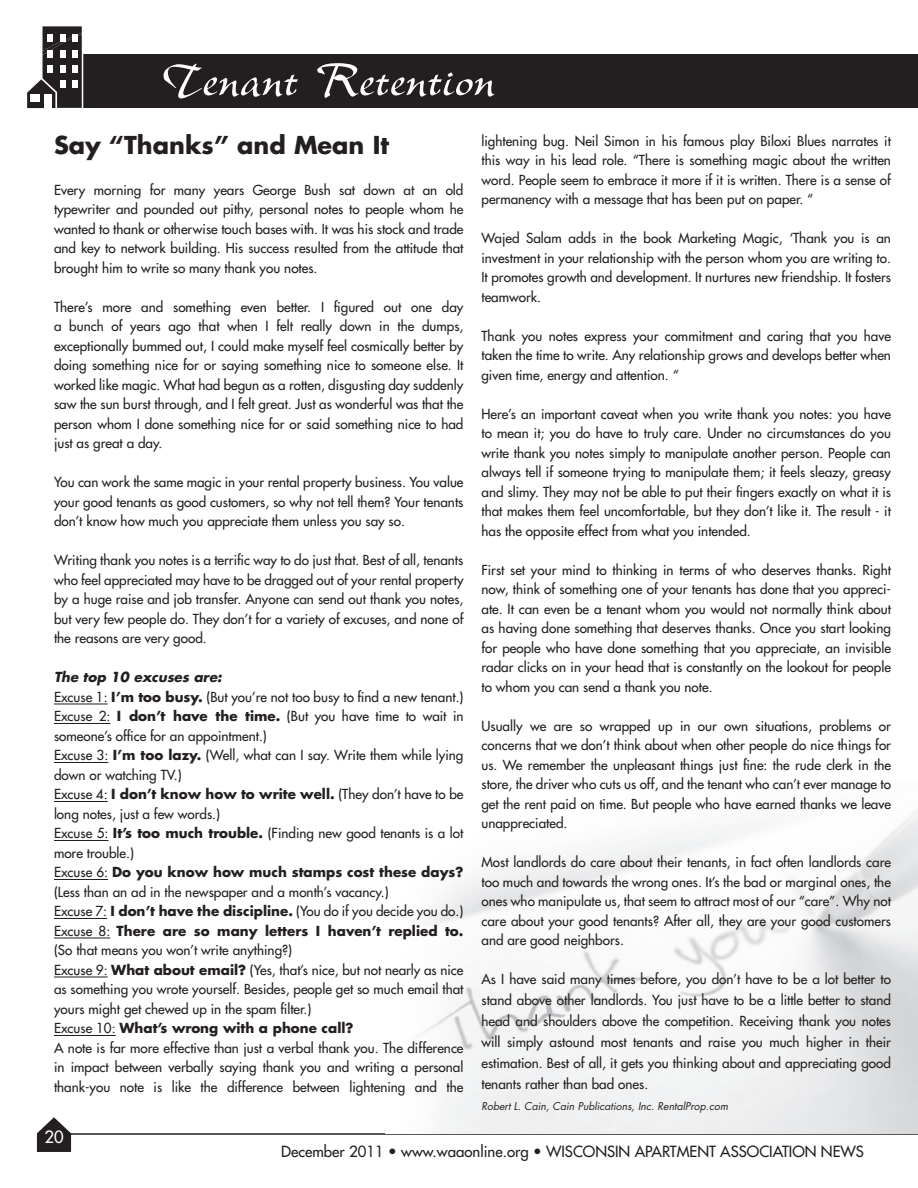
<style>
.page{position:relative;width:918px;height:1188px;background:#fff}
.page>*{position:absolute;margin:0;border:0;box-sizing:border-box;transform-origin:0 0}
.t1{font:51px "New Berolina";color:#fff}
.t2{font:700 24px "Futura";color:#231f20}
.t3{font:16.5px "Futura";color:#fff}
.t4{font:15px "Futura";color:#231f20}
.t5{font:13.5px/19.5px "Futura";color:#231f20;text-align:justify}
.t6{font:italic 10.5px "Futura";color:#231f20}
.s1{font-weight:700;font-style:italic}
.s2{font-weight:700}
</style>
<div class="page">
<div style="left:83px;top:54px;width:835px;height:54px;background:#231f20"></div>
<svg style="left:27px;top:26px;width:55px;height:83px"></svg>
<div style="left:48px;top:34px;width:5px;height:8px;background:#fff"></div>
<div style="left:60px;top:34px;width:5px;height:8px;background:#fff"></div>
<div style="left:72px;top:34px;width:5px;height:8px;background:#fff"></div>
<div style="left:48px;top:50px;width:5px;height:8px;background:#fff"></div>
<div style="left:60px;top:50px;width:5px;height:8px;background:#fff"></div>
<div style="left:72px;top:50px;width:5px;height:8px;background:#fff"></div>
<div style="left:48px;top:65px;width:5px;height:8px;background:#fff"></div>
<div style="left:60px;top:65px;width:5px;height:8px;background:#fff"></div>
<div style="left:72px;top:65px;width:5px;height:8px;background:#fff"></div>
<div style="left:60px;top:80px;width:5px;height:8px;background:#fff"></div>
<div style="left:72px;top:80px;width:5px;height:8px;background:#fff"></div>
<div style="left:31px;top:94px;width:9px;height:8px;background:#fff"></div>
<div style="left:45px;top:94px;width:7px;height:15px;background:#fff"></div>
<hr style="left:60px;top:1133px;width:858px;height:2px;background:#231f20">
<svg style="left:37px;top:1117px;width:34px;height:35px"></svg>
<img style="left:385px;top:809px;width:533px;height:325px">
<hr style="left:54px;top:703px;width:54px;height:1px;background:#231f20">
<hr style="left:54px;top:723px;width:56px;height:1px;background:#231f20">
<hr style="left:54px;top:762px;width:54px;height:1px;background:#231f20">
<hr style="left:54px;top:801px;width:54px;height:1px;background:#231f20">
<hr style="left:54px;top:840px;width:54px;height:1px;background:#231f20">
<hr style="left:54px;top:879px;width:54px;height:1px;background:#231f20">
<hr style="left:54px;top:918px;width:53px;height:1px;background:#231f20">
<hr style="left:54px;top:937px;width:56px;height:1px;background:#231f20">
<hr style="left:54px;top:976px;width:54px;height:1px;background:#231f20">
<hr style="left:54px;top:1035px;width:62px;height:1px;background:#231f20">
<h1 class="t1" style="left:162px;top:53px;width:335px">Tenant Retention</h1>
<h2 class="t2" style="left:54px;top:129px;width:337px">Say “Thanks” and Mean It</h2>
<p class="t5" style="left:54px;top:180px;width:411px">Every morning for many years George Bush sat down at an old typewriter and pounded out pithy, personal notes to people whom he wanted to thank or otherwise touch bases with. It was his stock and trade and key to network building. His success resulted from the attitude that brought him to write so many thank you notes.</p>
<p class="t5" style="left:54px;top:297px;width:411px">There’s more and something even better. I figured out one day a bunch of years ago that when I felt really down in the dumps, exceptionally bummed out, I could make myself feel cosmically better by doing something nice for or saying something nice to someone else. It worked like magic. What had begun as a rotten, disgusting day suddenly saw the sun burst through, and I felt great. Just as wonderful was that the person whom I done something nice for or said something nice to had just as great a day.</p>
<p class="t5" style="left:54px;top:473px;width:411px">You can work the same magic in your rental property business. You value your good tenants as good customers, so why not tell them? Your tenants don’t know how much you appreciate them unless you say so.</p>
<p class="t5" style="left:54px;top:551px;width:411px">Writing thank you notes is a terrific way to do just that. Best of all, tenants who feel appreciated may have to be dragged out of your rental property by a huge raise and job transfer. Anyone can send out thank you notes, but very few people do. They don’t for a variety of excuses, and none of the reasons are very good.</p>
<p class="t5" style="left:54px;top:668px;width:411px;text-align:left"><span class="s1">The top 10 excuses are:<br></span>Excuse 1: <span class="s2">I’m too busy.</span> (But you’re not too busy to find a new tenant.)<br>Excuse 2: <span class="s2">I don’t have the time.</span> (But you have time to wait in someone’s office for an appointment.)<br>Excuse 3: <span class="s2">I’m too lazy.</span> (Well, what can I say. Write them while lying down or watching TV.)<br>Excuse 4: <span class="s2">I don’t know how to write well.</span> (They don’t have to be long notes, just a few words.)<br>Excuse 5: <span class="s2">It’s too much trouble.</span> (Finding new good tenants is a lot more trouble.)<br>Excuse 6: <span class="s2">Do you know how much stamps cost these days? </span>(Less than an ad in the newspaper and a month’s vacancy.)<br>Excuse 7: <span class="s2">I don’t have the discipline.</span> (You do if you decide you do.)<br>Excuse 8: <span class="s2">There are so many letters I haven’t replied to. </span>(So that means you won’t write anything?)<br>Excuse 9: <span class="s2">What about email?</span> (Yes, that’s nice, but not nearly as nice as something you wrote yourself. Besides, people get so much email that yours might get chewed up in the spam filter.)<br>Excuse 10: <span class="s2">What’s wrong with a phone call?<br></span>A note is far more effective than just a verbal thank you. The difference in impact between verbally saying thank you and writing a personal thank-you note is like the difference between lightening and the</p>
<p class="t5" style="left:482px;top:131px;width:411px">lightening bug. Neil Simon in his famous play Biloxi Blues narrates it this way in his lead role. “There is something magic about the written word. People seem to embrace it more if it is written. There is a sense of permanency with a message that has been put on paper. “</p>
<p class="t5" style="left:482px;top:228px;width:411px">Wajed Salam adds in the book Marketing Magic, ‘Thank you is an investment in your relationship with the person whom you are writing to.<br>It promotes growth and development. It nurtures new friendship. It fosters teamwork.</p>
<p class="t5" style="left:482px;top:326px;width:411px">Thank you notes express your commitment and caring that you have taken the time to write. Any relationship grows and develops better when given time, energy and attention. “</p>
<p class="t5" style="left:482px;top:404px;width:411px">Here’s an important caveat when you write thank you notes: you have to mean it; you do have to truly care. Under no circumstances do you write thank you notes simply to manipulate another person. People can always tell if someone trying to manipulate them; it feels sleazy, greasy and slimy. They may not be able to put their fingers exactly on what it is that makes them feel uncomfortable, but they don’t like it. The result - it has the opposite effect from what you intended.</p>
<p class="t5" style="left:482px;top:560px;width:411px">First set your mind to thinking in terms of who deserves thanks. Right now, think of something one of your tenants has done that you appreci&shy;ate. It can even be a tenant whom you would not normally think about as having done something that deserves thanks. Once you start looking for people who have done something that you appreciate, an invisible radar clicks on in your head that is constantly on the lookout for people to whom you can send a thank you note.</p>
<p class="t5" style="left:482px;top:716px;width:411px">Usually we are so wrapped up in our own situations, problems or concerns that we don’t think about when other people do nice things for us. We remember the unpleasant things just fine: the rude clerk in the store, the driver who cuts us off, and the tenant who can’t ever manage to get the rent paid on time. But people who have earned thanks we leave unappreciated.</p>
<p class="t5" style="left:482px;top:852px;width:411px">Most landlords do care about their tenants, in fact often landlords care too much and towards the wrong ones. It’s the bad or marginal ones, the ones who manipulate us, that seem to attract most of our “care”. Why not care about your good tenants? After all, they are your good customers and are good neighbors.</p>
<p class="t5" style="left:482px;top:968px;width:411px;line-height:21px">As I have said many times before, you don’t have to be a lot better to stand above other landlords. You just have to be a little better to stand head and shoulders above the competition. Receiving thank you notes will simply astound most tenants and raise you much higher in their estimation. Best of all, it gets you thinking about and appreciating good tenants rather than bad ones.</p>
<p class="t6" style="left:482px;top:1099px;width:248px">Robert L. Cain, Cain Publications, Inc. RentalProp.com</p>
<p class="t3" style="left:44px;top:1126px;width:21px">20</p>
<p class="t4" style="left:281px;top:1142px;width:584px">December 2011 • www.waaonline.org • WISCONSIN APARTMENT ASSOCIATION NEWS</p>
</div>
